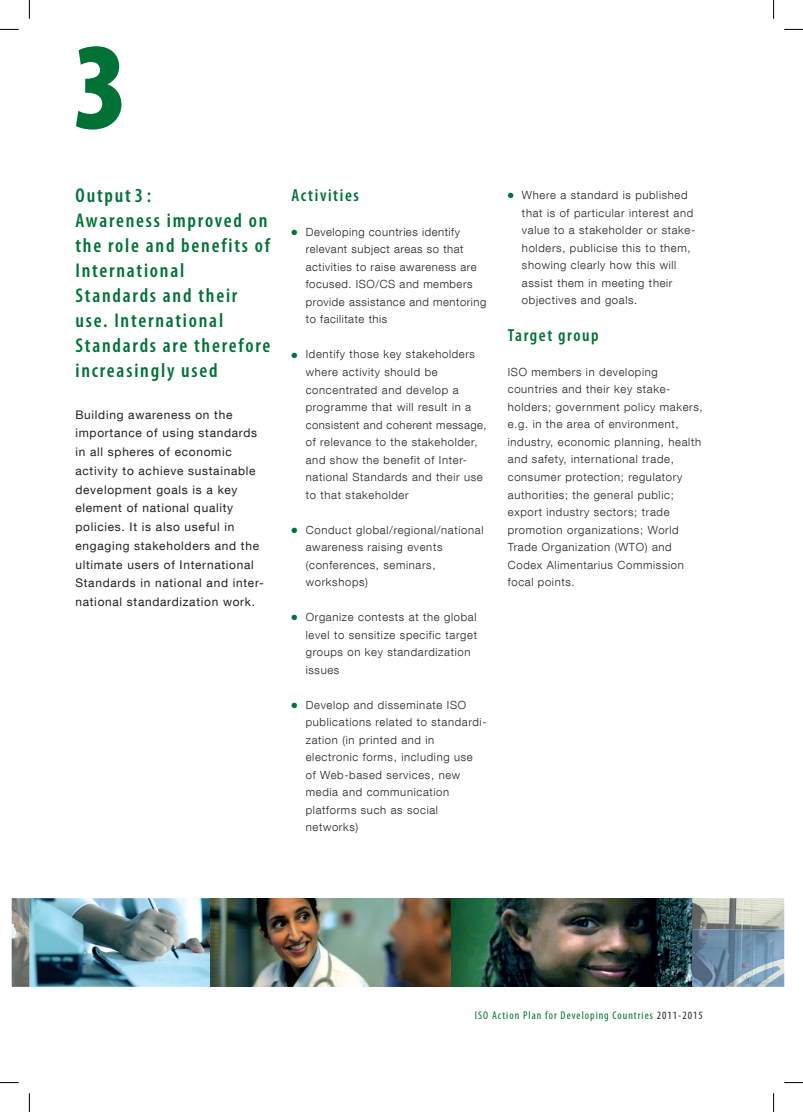
<style>
.page{position:relative;width:803px;height:1112px;background:#fff}
.page>*{position:absolute;margin:0;border:0;box-sizing:border-box;transform-origin:0 0}
.t1{font:900 condensed 125px "Myriad Pro";color:#007236}
.t2{font:600 condensed 20px/25px "Myriad Pro";letter-spacing:.09em;color:#007236}
.t3{font:600 condensed 17.5px "Myriad Pro";letter-spacing:.09em;color:#007236}
.t4{font:11.88px/18.8px "Helvetica Neue LT Com";letter-spacing:.06em;color:#231f20}
.t5{font:300 11.25px/17.5px "Helvetica Neue LT Com";letter-spacing:.06em;color:#231f20}
.t6{font:condensed 11.25px "Myriad Pro";letter-spacing:.09em;color:#007236}
.s1{color:#007236}
.s2{color:#231f20}
</style>
<div class="page">
<img style="left:29px;top:898px;width:755px;height:88px">
<img style="left:12px;top:898px;width:17px;height:12px">
<img style="left:12px;top:910px;width:17px;height:76px">
<img style="left:692px;top:929px;width:92px;height:57px">
<img style="left:726px;top:958px;width:58px;height:28px">
<img style="left:736px;top:965px;width:44px;height:21px">
<img style="left:764px;top:972px;width:20px;height:14px">
<svg style="left:0;top:29px;width:19px;height:1px"></svg>
<svg style="left:784px;top:29px;width:19px;height:1px"></svg>
<svg style="left:0;top:1082px;width:19px;height:1px"></svg>
<svg style="left:784px;top:1082px;width:19px;height:1px"></svg>
<svg style="left:29px;top:0;width:1px;height:19px"></svg>
<svg style="left:29px;top:1093px;width:1px;height:18px"></svg>
<svg style="left:773px;top:0;width:1px;height:19px"></svg>
<svg style="left:773px;top:1093px;width:1px;height:18px"></svg>
<h1 class="t1" style="left:73px;top:17px;width:57px">3</h1>
<h2 class="t2" style="left:75px;top:183px;width:196px">Output3:<br>Awareness improved on the role and benefits of<br>International<br>Standards and their use. International<br>Standards are therefore increasingly used</h2>
<p class="t4" style="left:75px;top:404px;width:190px">Building awareness on the importance of using standards in all spheres of economic activity to achieve sustainable development goals is a key element of national quality policies. It is also useful in engaging stakeholders and the ultimate users of International<br>Standards in national and inter&shy;national standardization work.</p>
<h3 class="t3" style="left:292px;top:185px;width:69px">Activities</h3>
<p class="t5" style="left:306px;top:223px;width:182px;text-indent:-14px"><span class="s1">●</span> Developing countries identify relevant subject areas so that activities to raise awareness are focused. ISO/CS and members provide assistance and mentoring to facilitate this</p>
<p class="t5" style="left:306px;top:345px;width:182px;text-indent:-14px"><span class="s1">●</span> Identify those key stakeholders where activity should be concentrated and develop a programme that will result in a consistent and coherent message, of relevance to the stakeholder, and show the benefit of Inter&shy;national Standards and their use to that stakeholder</p>
<p class="t5" style="left:306px;top:520px;width:179px;text-indent:-14px"><span class="s1">●</span> Conduct global/regional/national awareness raising events (conferences, seminars, workshops)</p>
<p class="t5" style="left:306px;top:608px;width:173px;text-indent:-14px"><span class="s1">●</span> Organize contests at the global level to sensitize specific target groups on key standardization issues</p>
<p class="t5" style="left:306px;top:695px;width:182px;text-indent:-14px"><span class="s1">●</span> Develop and disseminate ISO publications related to standardi&shy;zation (in printed and in electronic forms, including use<br>of Web-based services, new media and communication platforms such as social networks)</p>
<p class="t5" style="left:522px;top:186px;width:175px;text-indent:-14px"><span class="s1">●</span> Where a standard is published that is of particular interest and value to a stakeholder or stake&shy;holders, publicise this to them, showing clearly how this will assist them in meeting their objectives and goals.</p>
<h3 class="t3" style="left:508px;top:325px;width:92px">Target group</h3>
<p class="t5" style="left:508px;top:363px;width:196px">ISO members in developing countries and their key stake&shy;holders; government policy makers, e.g. in the area of environment, industry, economic planning, health and safety, international trade, consumer protection; regulatory authorities; the general public; export industry sectors; trade promotion organizations; World<br>Trade Organization (WTO) and<br>Codex Alimentarius Commission focal points.</p>
<p class="t6" style="left:475px;top:1008px;width:229px">ISO Action Plan for Developing Countries <span class="s2">2011-2015</span></p>
</div>
